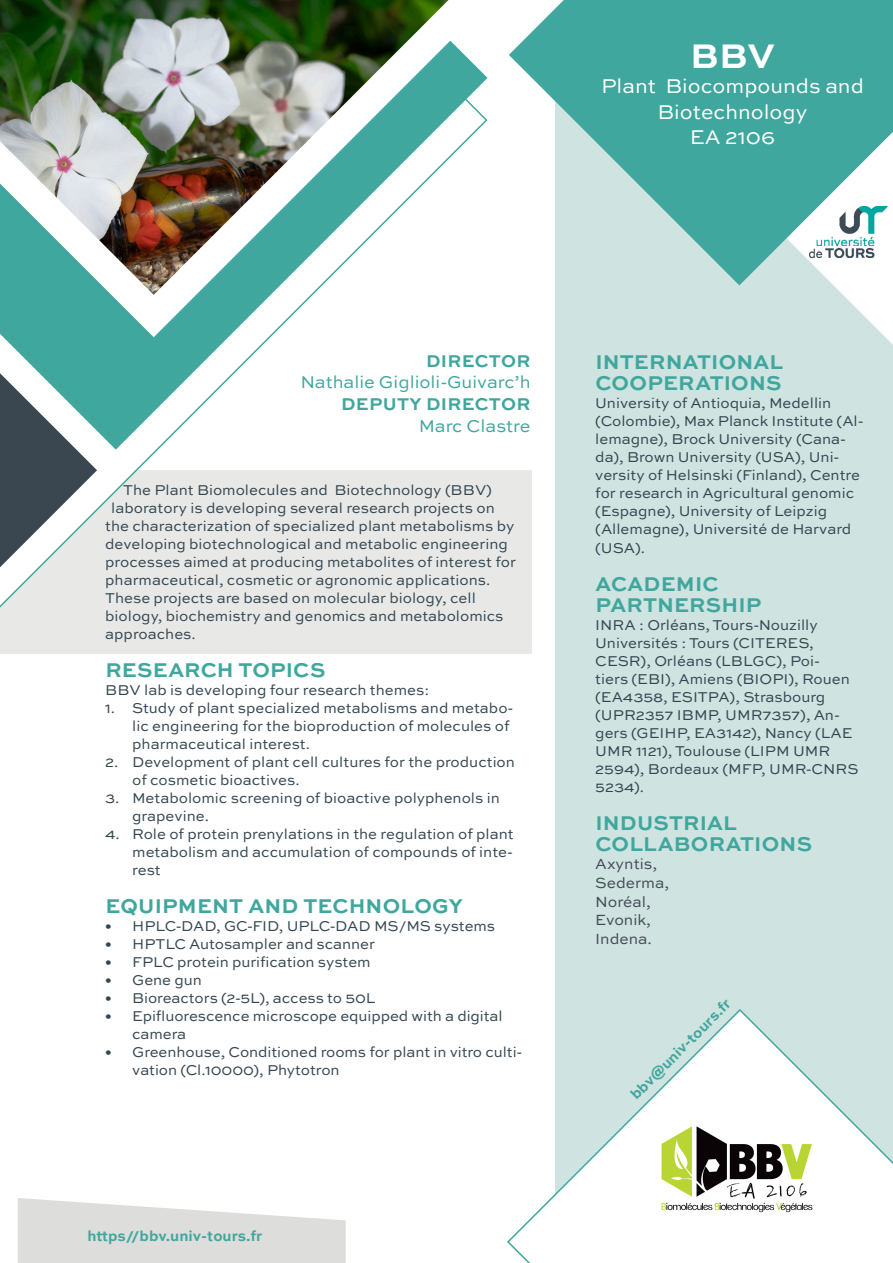
<style>
.page{position:relative;width:893px;height:1263px;background:#fff}
.page>*{position:absolute;margin:0;border:0;box-sizing:border-box;transform-origin:0 0}
.acronyme_du_labo{font:700 36px "Sweet Sans Pro";color:#fff}
.titre_vert{font:700 21px/21px "Sweet Sans Pro";letter-spacing:.01em;color:#3fa79d}
.nom_du_labo{font:21px/25.2px "Sweet Sans Pro";color:#fff;text-align:center}
.texte_chapeau{font:18px "Sweet Sans Pro";color:#3fa79d}
.titre_chapeau{font:700 18px "Sweet Sans Pro";letter-spacing:.02em;color:#3fa79d}
.titre_chapeau-2{font:18px "Sweet Sans Pro";color:#3fa79d}
.paragraphe_classique{font:15.6px "Sweet Sans Pro";color:#424a54}
.paragraphe_classique-2{font:15px/18px "Sweet Sans Pro";color:#334550}
.lien_site_internet{font:700 15px "Sweet Sans Pro";color:#3fa79d}
.mail{font:700 15px "Sweet Sans Pro";color:#3fa79d}
</style>
<div class="page">
<div style="left:0;top:470px;width:531px;height:184px;background:#e8e9e7"></div>
<div style="left:556px;top:66px;width:337px;height:1197px;background:#cfe3e1"></div>
<svg style="left:0;top:450px;width:158px;height:158px"></svg>
<svg style="left:24px;top:358px;width:226px;height:92px"></svg>
<svg style="left:0;top:373px;width:97px;height:194px"></svg>
<img style="left:0;top:0;width:556px;height:358px">
<svg style="left:739px;top:285px;width:154px;height:59px"></svg>
<svg style="left:509px;top:0;width:384px;height:285px;fill:#3fa79d"></svg>
<svg style="left:507px;top:1008px;width:386px;height:255px"></svg>
<svg style="left:18px;top:1198px;width:328px;height:65px"></svg>
<img style="left:647px;top:1118px;width:180px;height:100px">
<p class="acronyme_du_labo" style="left:690px;top:29px;width:86px">BBV</p>
<p class="nom_du_labo" style="left:601px;top:73px;width:264px">Plant Biocompounds and<br>Biotechnology<br>EA 2106</p>
<p class="titre_chapeau" style="left:426px;top:347px;width:106px">DIRECTOR</p>
<p class="texte_chapeau" style="left:300px;top:369px;width:232px">Nathalie Giglioli-Guivarc’h</p>
<p class="titre_chapeau" style="left:341px;top:390px;width:191px">DEPUTY DIRECTOR</p>
<p class="titre_chapeau-2" style="left:419px;top:413px;width:113px">Marc Clastre</p>
<p class="paragraphe_classique-2" style="left:123px;top:481px;width:370px">The Plant Biomolecules and Biotechnology (BBV)</p>
<p class="paragraphe_classique-2" style="left:111px;top:499px;width:385px">laboratory is developing several research projects on</p>
<p class="paragraphe_classique-2" style="left:105px;top:517px;width:411px">the characterization of specialized plant metabolisms by</p>
<p class="paragraphe_classique-2" style="left:105px;top:535px;width:404px">developing biotechnological and metabolic engineering</p>
<p class="paragraphe_classique-2" style="left:105px;top:553px;width:412px">processes aimed at producing metabolites of interest for</p>
<p class="paragraphe_classique-2" style="left:105px;top:571px;width:387px">pharmaceutical, cosmetic or agronomic applications.</p>
<p class="paragraphe_classique-2" style="left:105px;top:589px;width:400px">These projects are based on molecular biology, cell biology, biochemistry and genomics and metabolomics approaches.</p>
<p class="titre_vert" style="left:105px;top:658px;width:221px">RESEARCH TOPICS</p>
<p class="paragraphe_classique-2" style="left:105px;top:681px;width:326px">BBV lab is developing four research themes:</p>
<p class="paragraphe_classique-2" style="left:132px;top:699px;width:383px;text-indent:-27px">1. Study of plant specialized metabolisms and metabo&shy;lic engineering for the bioproduction of molecules of pharmaceutical interest.</p>
<p class="paragraphe_classique-2" style="left:132px;top:753px;width:384px;text-indent:-27px">2. Development of plant cell cultures for the production of cosmetic bioactives.</p>
<p class="paragraphe_classique-2" style="left:132px;top:789px;width:369px;text-indent:-27px">3. Metabolomic screening of bioactive polyphenols in grapevine.</p>
<p class="paragraphe_classique-2" style="left:132px;top:825px;width:383px;text-align:justify;text-indent:-27px">4. Role of protein prenylations in the regulation of plant metabolism and accumulation of compounds of inte&shy;rest</p>
<p class="titre_vert" style="left:105px;top:894px;width:359px">EQUIPMENT AND TECHNOLOGY</p>
<p class="paragraphe_classique-2" style="left:105px;top:917px;width:391px">• HPLC-DAD, GC-FID, UPLC-DAD MS/MS systems</p>
<p class="paragraphe_classique-2" style="left:105px;top:935px;width:271px">• HPTLC Autosampler and scanner</p>
<p class="paragraphe_classique-2" style="left:105px;top:953px;width:267px">• FPLC protein purification system</p>
<p class="paragraphe_classique-2" style="left:105px;top:971px;width:98px">• Gene gun</p>
<p class="paragraphe_classique-2" style="left:105px;top:989px;width:272px">• Bioreactors (2-5L), access to 50L</p>
<p class="paragraphe_classique-2" style="left:132px;top:1007px;width:372px;text-indent:-27px">• Epifluorescence microscope equipped with a digital camera</p>
<p class="paragraphe_classique-2" style="left:132px;top:1043px;width:392px;text-indent:-27px">• Greenhouse, Conditioned rooms for plant in vitro culti&shy;vation (Cl.10000), Phytotron</p>
<p class="lien_site_internet" style="left:87px;top:1224px;width:176px">https//bbv.univ-tours.fr</p>
<p class="titre_vert" style="left:595px;top:350px;width:189px">INTERNATIONAL<br>COOPERATIONS</p>
<p class="paragraphe_classique-2" style="left:595px;top:393px;width:270px">University of Antioquia, Medellin (Colombie), Max Planck Institute (Al&shy;lemagne), Brock University (Cana&shy;da), Brown University (USA), Uni&shy;versity of Helsinski (Finland), Centre for research in Agricultural genomic (Espagne), University of Leipzig (Allemagne), Université de Harvard (USA).</p>
<p class="titre_vert" style="left:595px;top:572px;width:167px">ACADEMIC<br>PARTNERSHIP</p>
<p class="paragraphe_classique-2" style="left:595px;top:615px;width:224px">INRA : Orléans, Tours-Nouzilly</p>
<p class="paragraphe_classique-2" style="left:595px;top:633px;width:265px">Universités : Tours (CITERES,<br>CESR), Orléans (LBLGC), Poi-<br>tiers (EBI), Amiens (BIOPI), Rouen (EA4358, ESITPA), Strasbourg (UPR2357 IBMP, UMR7357), An&shy;gers (GEIHP, EA3142), Nancy (LAE<br>UMR 1121), Toulouse (LIPM UMR<br>2594), Bordeaux (MFP, UMR-CNRS<br>5234).</p>
<p class="titre_vert" style="left:595px;top:811px;width:218px">INDUSTRIAL<br>COLLABORATIONS</p>
<p class="paragraphe_classique" style="left:595px;top:853px;width:63px">Axyntis,</p>
<p class="paragraphe_classique" style="left:595px;top:872px;width:75px">Sederma,</p>
<p class="paragraphe_classique" style="left:595px;top:890px;width:57px">Noréal,</p>
<p class="paragraphe_classique" style="left:595px;top:909px;width:57px">Evonik,</p>
<p class="paragraphe_classique" style="left:595px;top:927px;width:58px">Indena.</p>
<p class="mail" style="left:625px;top:1088px;width:136px;rotate:-45deg">bbv@univ-tours.fr</p>
</div>
